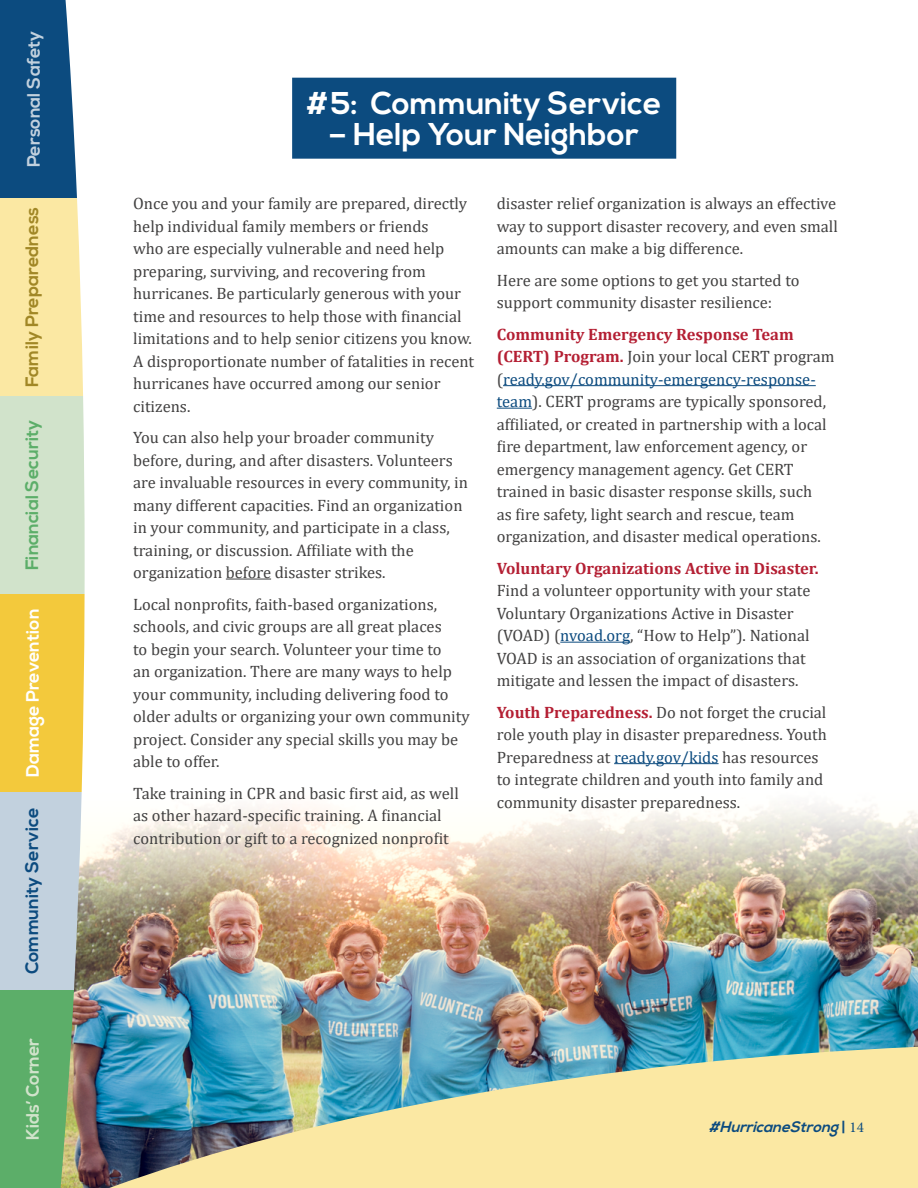
<style>
.page{position:relative;width:918px;height:1188px;background:#fff}
.page>*{position:absolute;margin:0;border:0;box-sizing:border-box;transform-origin:0 0}
.t1{font:700 31.5px "Nexa";color:#fff}
.t2{font:700 18px "Nexa";color:#a18726}
.t3{font:700 18px "Nexa";color:#5cae69}
.t4{font:700 18px "Nexa";color:#0c4b7f}
.t5{font:700 18px "Nexa";color:#fff}
.t6{font:700 18px "Nexa";color:#c2d1de}
.t7{font:700 18px "Nexa";color:#d1e3cb}
.t8{font:16.5px/22.5px "Cambria";color:#424141}
.t9{font:700 16.5px "Cambria";color:#b41f33}
.t10{font:italic 700 15px "Nexa";color:#0c4b7f}
.s1{font-weight:700;color:#b41f33}
.s2{color:#0c4b7f}
.s3{font-style:normal}
.s4{font-family:"Minion Pro";font-weight:400;font-style:normal}
</style>
<div class="page">
<img style="left:85px;top:764px;width:833px;height:424px">
<svg style="left:109px;top:1047px;width:809px;height:141px;fill:#fbe8a3"></svg>
<hr style="left:226px;top:579px;width:45px;height:1px;background:#424141">
<hr style="left:503px;top:385px;width:313px;height:1px;background:#0c4b7f">
<hr style="left:497px;top:408px;width:35px;height:1px;background:#0c4b7f">
<hr style="left:560px;top:642px;width:70px;height:1px;background:#0c4b7f">
<hr style="left:614px;top:763px;width:105px;height:1px;background:#0c4b7f">
<div style="left:292px;top:78px;width:384px;height:81px;background:#0c4b7f"></div>
<svg style="left:0;top:0;width:85px;height:1188px"></svg>
<p class="t6" style="left:23px;top:167px;width:138px;rotate:-90deg">Personal Safety</p>
<p class="t2" style="left:22px;top:387px;width:182px;rotate:-90deg">Family Preparedness</p>
<p class="t3" style="left:22px;top:570px;width:152px;rotate:-90deg">Financial Security</p>
<p class="t5" style="left:22px;top:777px;width:170px;rotate:-90deg">Damage Prevention</p>
<p class="t4" style="left:22px;top:974px;width:168px;rotate:-90deg">Community Service</p>
<p class="t7" style="left:22px;top:1140px;width:104px;rotate:-90deg">Kids’ Corner</p>
<h1 class="t1" style="left:307px;top:85px;width:356px">#5: Community Service</h1>
<h1 class="t1" style="left:330px;top:116px;width:311px">– Help Your Neighbor</h1>
<p class="t8" style="left:133px;top:192px;width:342px">Once you and your family are prepared, directly help individual family members or friends<br>who are especially vulnerable and need help preparing, surviving, and recovering from hurricanes. Be particularly generous with your time and resources to help those with financial limitations and to help senior citizens you know.<br>A disproportionate number of fatalities in recent hurricanes have occurred among our senior citizens.</p>
<p class="t8" style="left:133px;top:426px;width:336px">You can also help your broader community before, during, and after disasters. Volunteers are invaluable resources in every community, in many different capacities. Find an organization in your community, and participate in a class, training, or discussion. Affiliate with the organization before disaster strikes.</p>
<p class="t8" style="left:133px;top:593px;width:338px">Local nonprofits, faith-based organizations, schools, and civic groups are all great places<br>to begin your search. Volunteer your time to<br>an organization. There are many ways to help your community, including delivering food to older adults or organizing your own community project. Consider any special skills you may be able to offer.</p>
<p class="t8" style="left:133px;top:782px;width:327px">Take training in CPR and basic first aid, as well as other hazard-specific training. A financial contribution or gift to a recognized nonprofit</p>
<p class="t8" style="left:497px;top:192px;width:343px;text-align:justify">disaster relief organization is always an effective way to support disaster recovery, and even small amounts can make a big difference.</p>
<p class="t8" style="left:497px;top:269px;width:304px">Here are some options to get you started to support community disaster resilience:</p>
<p class="t8" style="left:497px;top:323px;width:339px"><span class="s1">Community Emergency Response Team (CERT) Program.</span> Join your local CERT program (<span class="s2">ready.gov/community-emergency-response&shy;team</span>). CERT programs are typically sponsored, affiliated, or created in partnership with a local fire department, law enforcement agency, or emergency management agency. Get CERT trained in basic disaster response skills, such<br>as fire safety, light search and rescue, team organization, and disaster medical operations.</p>
<p class="t9" style="left:497px;top:556px;width:323px">Voluntary Organizations Active in Disaster.</p>
<p class="t8" style="left:497px;top:579px;width:315px">Find a volunteer opportunity with your state Voluntary Organizations Active in Disaster (VOAD) (<span class="s2">nvoad.org</span>, “How to Help”). National VOAD is an association of organizations that mitigate and lessen the impact of disasters.</p>
<p class="t8" style="left:497px;top:701px;width:332px"><span class="s1">Youth Preparedness.</span> Do not forget the crucial role youth play in disaster preparedness. Youth Preparedness at <span class="s2">ready.gov/kids</span> has resources to integrate children and youth into family and community disaster preparedness.</p>
<p class="t10" style="left:709px;top:1118px;width:157px">#HurricaneStrong <span class="s3">|</span> <span class="s4">1 4</span></p>
</div>
